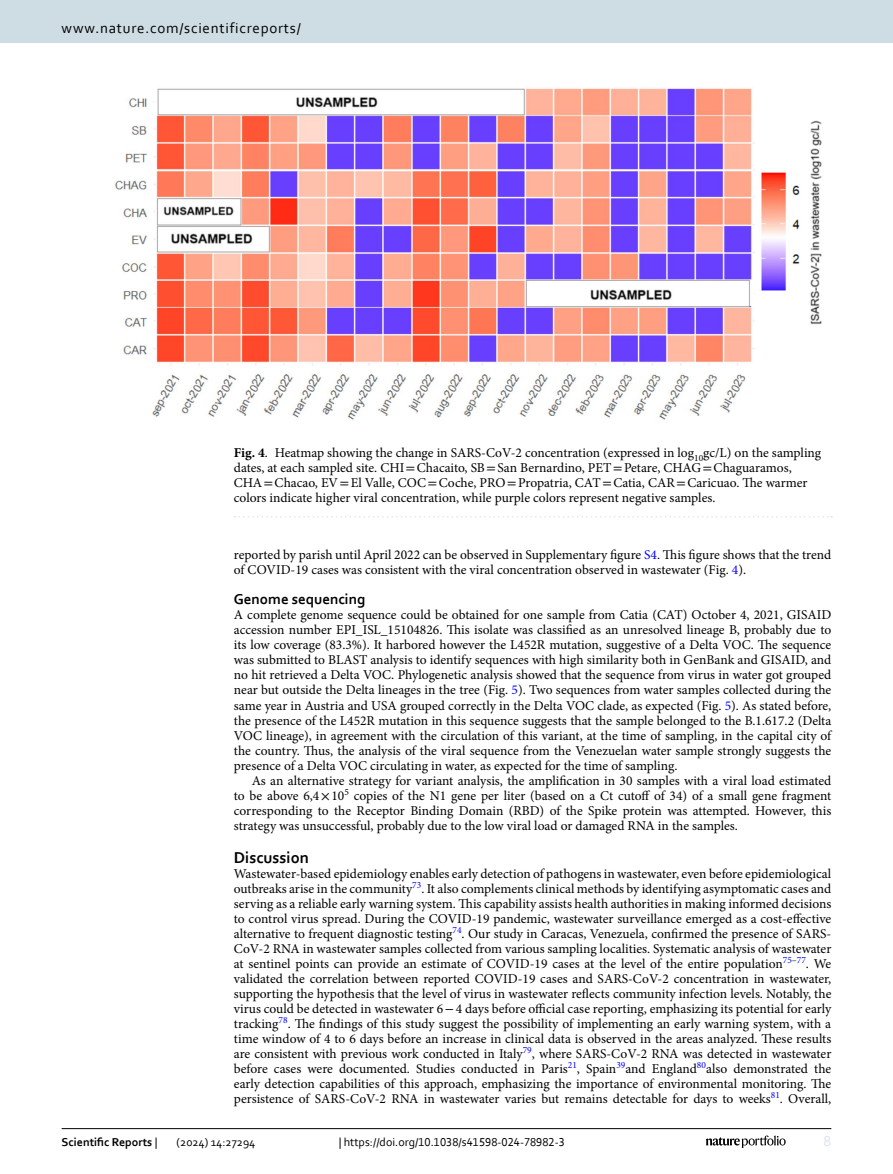
<style>
.page{position:relative;width:893px;height:1174px;background:#fff}
.page>*{position:absolute;margin:0;border:0;box-sizing:border-box;transform-origin:0 0}
.Head_1{font:700 16.5px "Corbel";color:#000}
.t1{font:15px "Corbel";letter-spacing:.05em;color:#000}
.Head_2{font:700 15px "Corbel";color:#000}
.t2{font:15px "Corbel";color:#d9e4eb}
.Body_Text{font:13.5px/15px "Minion Pro";color:#000;text-align:justify}
.Body_Text_Indent{font:13.5px/15px "Minion Pro";color:#000}
.Figure_Caption{font:13.5px/15px "Minion Pro";color:#000}
.t3{font:12px "Corbel";color:#000}
.t4{font:700 12px "Corbel";color:#000}
.s1{font-weight:700}
.s2{font-family:"STIX"}
.s3{color:#00f}
.s4{font-weight:400}
</style>
<div class="page">
<img style="left:114px;top:88px;width:708px;height:332px">
<svg style="left:235px;top:516px;width:597px;height:1px"></svg>
<hr style="left:62px;top:1128px;width:769px;height:1px;background:#000">
<svg style="left:706px;top:1135px;width:80px;height:12px"></svg>
<div style="left:0;top:0;width:893px;height:43px;background:#cedde4"></div>
<p class="t1" style="left:62px;top:18px;width:241px">www.nature.com/scientificreports/</p>
<p class="Figure_Caption" style="left:234px;top:445px;width:589px"><span class="s1">Fig. 4</span>. Heatmap showing the change in SARS-CoV-2 concentration (expressed in log<sub>10</sub>gc/L) on the sampling dates, at each sampled site. CHI<span class="s2">=</span>Chacaito, SB<span class="s2">=</span>San Bernardino, PET<span class="s2">=</span>Petare, CHAG<span class="s2">=</span>Chaguaramos, CHA<span class="s2">=</span>Chacao, EV<span class="s2">=</span>El Valle, COC<span class="s2">=</span>Coche, PRO<span class="s2">=</span>Propatria, CAT<span class="s2">=</span>Catia, CAR<span class="s2">=</span>Caricuao. The warmer colors indicate higher viral concentration, while purple colors represent negative samples.</p>
<p class="Body_Text_Indent" style="left:234px;top:547px;width:599px">reported by parish until April 2022 can be observed in Supplementary figure <span class="s3">S4</span>. This figure shows that the trend of COVID-19 cases was consistent with the viral concentration observed in wastewater (Fig. <span class="s3">4</span>).</p>
<p class="Head_2" style="left:234px;top:590px;width:133px">Genome sequencing</p>
<p class="Body_Text" style="left:234px;top:607px;width:599px">A complete genome sequence could be obtained for one sample from Catia (CAT) October 4, 2021, GISAID accession number EPI_ISL_15104826. This isolate was classified as an unresolved lineage B, probably due to its low coverage (83.3%). It harbored however the L452R mutation, suggestive of a Delta VOC. The sequence was submitted to BLAST analysis to identify sequences with high similarity both in GenBank and GISAID, and no hit retrieved a Delta VOC. Phylogenetic analysis showed that the sequence from virus in water got grouped near but outside the Delta lineages in the tree (Fig. <span class="s3">5</span>). Two sequences from water samples collected during the same year in Austria and USA grouped correctly in the Delta VOC clade, as expected (Fig. <span class="s3">5</span>). As stated before, the presence of the L452R mutation in this sequence suggests that the sample belonged to the B.1.617.2 (Delta VOC lineage), in agreement with the circulation of this variant, at the time of sampling, in the capital city of the country. Thus, the analysis of the viral sequence from the Venezuelan water sample strongly suggests the presence of a Delta VOC circulating in water, as expected for the time of sampling.</p>
<p class="Body_Text_Indent" style="left:234px;top:772px;width:599px;text-align:justify;text-indent:18px">As an alternative strategy for variant analysis, the amplification in 30 samples with a viral load estimated to be above 6,4<span class="s2">×</span>10<sup>5</sup> copies of the N1 gene per liter (based on a Ct cutoff of 34) of a small gene fragment corresponding to the Receptor Binding Domain (RBD) of the Spike protein was attempted. However, this strategy was unsuccessful, probably due to the low viral load or damaged RNA in the samples.</p>
<p class="Head_1" style="left:234px;top:847px;width:77px">Discussion</p>
<p class="Body_Text" style="left:234px;top:865px;width:599px">Wastewater-based epidemiology enables early detection of pathogens in wastewater, even before epidemiological outbreaks arise in the community<sup>73</sup>. It also complements clinical methods by identifying asymptomatic cases and serving as a reliable early warning system. This capability assists health authorities in making informed decisions to control virus spread. During the COVID-19 pandemic, wastewater surveillance emerged as a cost-effective alternative to frequent diagnostic testing<sup>74</sup>. Our study in Caracas, Venezuela, confirmed the presence of SARS-CoV-2 RNA in wastewater samples collected from various sampling localities. Systematic analysis of wastewater at sentinel points can provide an estimate of COVID-19 cases at the level of the entire population<sup>75</sup><sup>–</sup><sup>77</sup>. We validated the correlation between reported COVID-19 cases and SARS-CoV-2 concentration in wastewater, supporting the hypothesis that the level of virus in wastewater reflects community infection levels. Notably, the virus could be detected in wastewater 6<span class="s2">−</span>4 days before official case reporting, emphasizing its potential for early tracking<sup>78</sup>. The findings of this study suggest the possibility of implementing an early warning system, with a time window of 4 to 6 days before an increase in clinical data is observed in the areas analyzed. These results are consistent with previous work conducted in Italy<sup>79</sup>, where SARS-CoV-2 RNA was detected in wastewater before cases were documented. Studies conducted in Paris<sup>21</sup>, Spain<sup>39</sup>and England<sup>80</sup>also demonstrated the early detection capabilities of this approach, emphasizing the importance of environmental monitoring. The persistence of SARS-CoV-2 RNA in wastewater varies but remains detectable for days to weeks<sup>81</sup>. Overall,</p>
<p class="t4" style="left:62px;top:1134px;width:97px">Scientific Reports <span class="s4">|</span></p>
<p class="t3" style="left:177px;top:1134px;width:80px">(2024) 14:27294</p>
<p class="t3" style="left:339px;top:1134px;width:228px">| https://doi.org/10.1038/s41598-024-78982-3</p>
<p class="t2" style="left:824px;top:1132px;width:9px">8</p>
</div>
